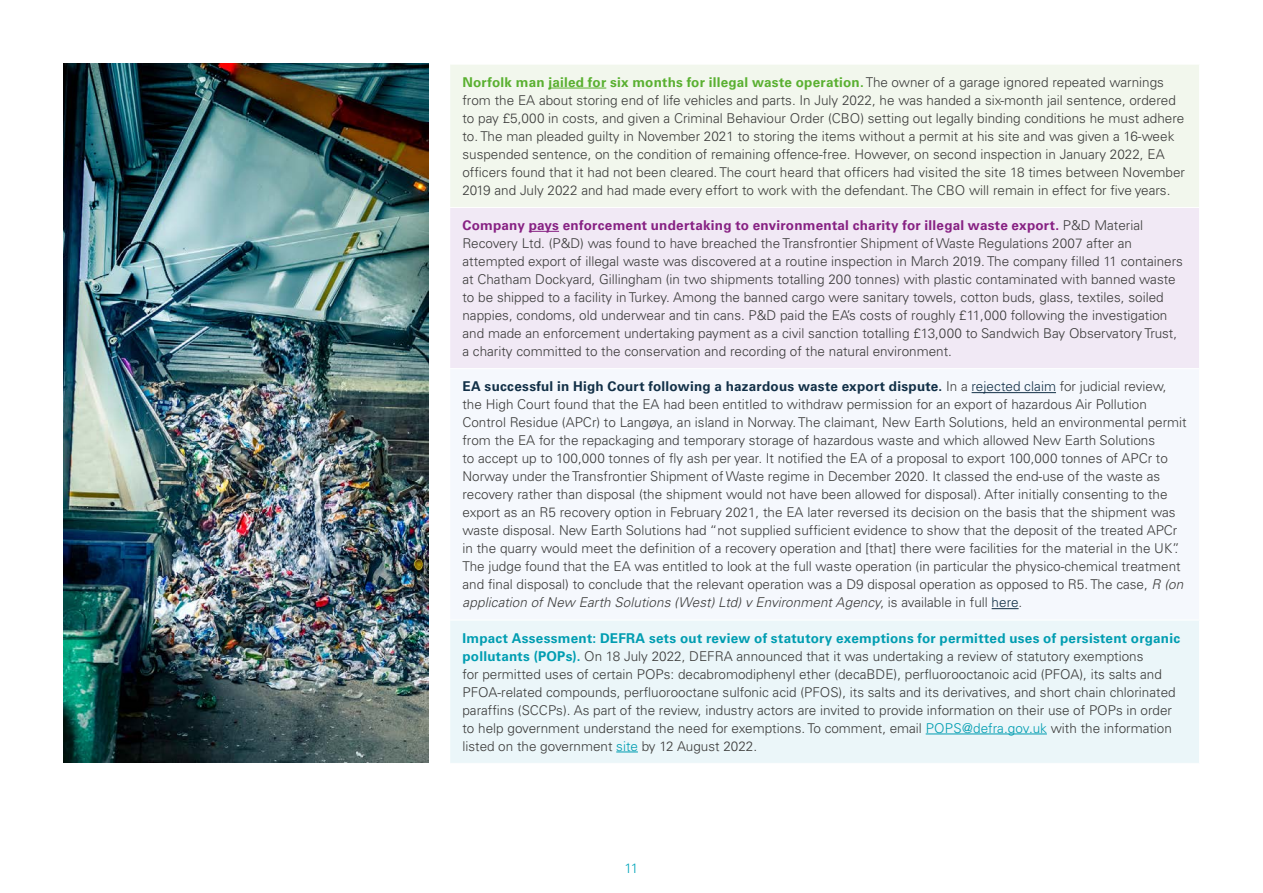
<style>
.page{position:relative;width:1263px;height:893px;background:#fff}
.page>*{position:absolute;margin:0;border:0;box-sizing:border-box;transform-origin:0 0}
.t1{font:300 13.5px/18px "Univers LTCYR 45";color:#3c3c3b}
.t2{font:700 13.5px "Univers LTCYR 65";letter-spacing:.015em;color:#123047}
.t3{font:700 13.5px "Univers LTCYR 65";letter-spacing:.015em;color:#5ab031}
.t4{font:700 13.5px "Univers LTCYR 65";letter-spacing:.02em;color:#009db1}
.t5{font:700 13.5px "Univers LTCYR 65";letter-spacing:.015em;color:#872183}
.t6{font:300 13.5px "Univers LTCYR 45";color:#00a5ba}
.s1{font-family:"Univers LTCYR 45";font-weight:300;color:#3c3c3b}
.s2{font-family:"Univers LTCYR 45";font-weight:300}
.s3{font-style:italic}
.s4{color:#123047}
.s5{font-family:"Univers LTCYR 65";font-weight:700;color:#009db1}
.s6{color:#009db1}
</style>
<div class="page">
<div style="left:450px;top:64px;width:749px;height:143px;background:#f2f7ed"></div>
<div style="left:450px;top:207px;width:749px;height:162px;background:#f1e9f5"></div>
<div style="left:450px;top:369px;width:749px;height:251px;background:#f5f8fd"></div>
<div style="left:450px;top:620px;width:749px;height:143px;background:#ebf6f9"></div>
<hr style="left:449px;top:64px;width:751px;height:1px;background:#fff">
<hr style="left:449px;top:207px;width:751px;height:1px;background:#fff">
<hr style="left:449px;top:368px;width:751px;height:1px;background:#fff">
<hr style="left:449px;top:620px;width:751px;height:1px;background:#fff">
<hr style="left:548px;top:88px;width:58px;height:1px;background:#5ab031">
<hr style="left:529px;top:231px;width:30px;height:1px;background:#872183">
<hr style="left:971px;top:392px;width:85px;height:1px;background:#123047">
<svg style="left:992px;top:608px;width:26px;height:1px"></svg>
<hr style="left:926px;top:734px;width:121px;height:1px;background:#009db1">
<svg style="left:616px;top:752px;width:22px;height:1px"></svg>
<img style="left:64px;top:64px;width:364px;height:699px">
<p class="t3" style="left:462px;top:72px;width:703px">Norfolk man jailed for six months for illegal waste operation. <span class="s1">The owner of a garage ignored repeated warnings</span></p>
<p class="t1" style="left:462px;top:91px;width:724px">from the EA about storing end of life vehicles and parts. In July 2022, he was handed a six-month jail sentence, ordered to pay £5,000 in costs, and given a Criminal Behaviour Order (CBO) setting out legally binding conditions he must adhere to. The man pleaded guilty in November 2021 to storing the items without a permit at his site and was given a 16-week suspended sentence, on the condition of remaining offence-free. However, on second inspection in January 2022, EA officers found that it had not been cleared. The court heard that officers had visited the site 18 times between November 2019 and July 2022 and had made every effort to work with the defendant. The CBO will remain in effect for five years.</p>
<p class="t5" style="left:462px;top:216px;width:682px">Company pays enforcement undertaking to environmental charity for illegal waste export. <span class="s1">P&amp;D Material</span></p>
<p class="t1" style="left:462px;top:234px;width:722px">Recovery Ltd. (P&amp;D) was found to have breached the Transfrontier Shipment of Waste Regulations 2007 after an attempted export of illegal waste was discovered at a routine inspection in March 2019. The company filled 11 containers at Chatham Dockyard, Gillingham (in two shipments totalling 200 tonnes) with plastic contaminated with banned waste to be shipped to a facility in Turkey. Among the banned cargo were sanitary towels, cotton buds, glass, textiles, soiled nappies, condoms, old underwear and tin cans. P&amp;D paid the EA’s costs of roughly £11,000 following the investigation and made an enforcement undertaking payment as a civil sanction totalling £13,000 to Sandwich Bay Observatory Trust, a charity committed to the conservation and recording of the natural environment.</p>
<p class="t2" style="left:462px;top:377px;width:706px">EA successful in High Court following a hazardous waste export dispute. <span class="s1">In a</span> <span class="s2">rejected claim</span> <span class="s1">for judicial review,</span></p>
<p class="t1" style="left:462px;top:395px;width:726px">the High Court found that the EA had been entitled to withdraw permission for an export of hazardous Air Pollution Control Residue (APCr) to Langøya, an island in Norway. The claimant, New Earth Solutions, held an environmental permit from the EA for the repackaging and temporary storage of hazardous waste and which allowed New Earth Solutions<br>to accept up to 100,000 tonnes of fly ash per year. It notified the EA of a proposal to export 100,000 tonnes of APCr to Norway under the Transfrontier Shipment of Waste regime in December 2020. It classed the end-use of the waste as recovery rather than disposal (the shipment would not have been allowed for disposal). After initially consenting to the export as an R5 recovery option in February 2021, the EA later reversed its decision on the basis that the shipment was waste disposal. New Earth Solutions had “not supplied sufficient evidence to show that the deposit of the treated APCr in the quarry would meet the definition of a recovery operation and [that] there were facilities for the material in the UK”.<br>The judge found that the EA was entitled to look at the full waste operation (in particular the physico-chemical treatment and final disposal) to conclude that the relevant operation was a D9 disposal operation as opposed to R5. The case, <span class="s3">R (on application of New Earth Solutions (West) Ltd) v Environment Agency</span>, is available in full <span class="s4">here</span>.</p>
<p class="t4" style="left:462px;top:628px;width:719px">Impact Assessment: DEFRA sets out review of statutory exemptions for permitted uses of persistent organic</p>
<p class="t1" style="left:462px;top:646px;width:715px"><span class="s5">pollutants (POPs).</span> On 18 July 2022, DEFRA announced that it was undertaking a review of statutory exemptions<br>for permitted uses of certain POPs: decabromodiphenyl ether (decaBDE), perfluorooctanoic acid (PFOA), its salts and PFOA-related compounds, perfluorooctane sulfonic acid (PFOS), its salts and its derivatives, and short chain chlorinated paraffins (SCCPs). As part of the review, industry actors are invited to provide information on their use of POPs in order to help government understand the need for exemptions. To comment, email <span class="s6">POPS@defra.gov.uk</span> with the information listed on the government <span class="s6">site</span> by 12 August 2022.</p>
<p class="t6" style="left:624px;top:859px;width:15px">11</p>
</div>
